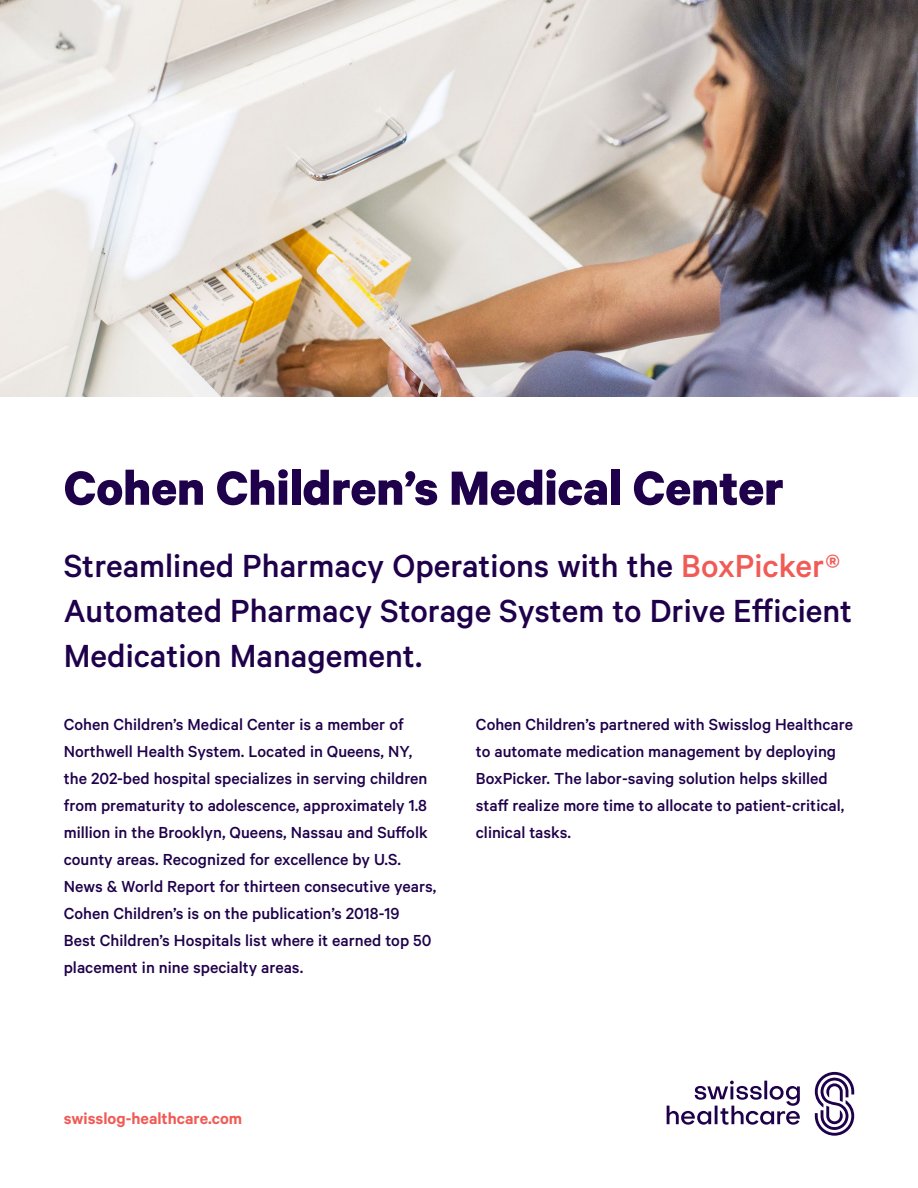
<style>
.page{position:relative;width:918px;height:1188px;background:#fff}
.page>*{position:absolute;margin:0;border:0;box-sizing:border-box;transform-origin:0 0}
._01_SL_ED_Headline_1{font:700 54px "Calibre";color:#1f004b}
._01_SL_ED_Headline_1-2{font:500 36px/45px "Calibre";color:#1f004b}
._03_SL_ED_Copy_purpl{font:500 18px/27px "Calibre";color:#1f004b}
.t1{font:600 18px "Calibre";color:#f15b55}
.s1{color:#f15b55}
</style>
<div class="page">
<svg style="left:667px;top:1081px;width:133px;height:44px"></svg>
<svg style="left:815px;top:1072px;width:39px;height:64px"></svg>
<img style="left:0;top:0;width:918px;height:397px">
<p class="_01_SL_ED_Headline_1" style="left:64px;top:455px;width:722px">Cohen Children’s Medical Center</p>
<p class="_01_SL_ED_Headline_1-2" style="left:64px;top:542px;width:790px">Streamlined Pharmacy Operations with the <span class="s1">BoxPicker®<br></span>Automated Pharmacy Storage System to Drive Efficient<br>Medication Management.</p>
<p class="_03_SL_ED_Copy_purpl" style="left:64px;top:710px;width:374px">Cohen Children’s Medical Center is a member of Northwell Health System. Located in Queens, NY, the 202-bed hospital specializes in serving children from prematurity to adolescence, approximately 1.8 million in the Brooklyn, Queens, Nassau and Suffolk county areas. Recognized for excellence by U.S.<br>News &amp; World Report for thirteen consecutive years, Cohen Children’s is on the publication’s 2018-19<br>Best Children’s Hospitals list where it earned top 50 placement in nine specialty areas.</p>
<p class="_03_SL_ED_Copy_purpl" style="left:476px;top:710px;width:379px">Cohen Children’s partnered with Swisslog Healthcare to automate medication management by deploying BoxPicker. The labor-saving solution helps skilled staff realize more time to allocate to patient-critical, clinical tasks.</p>
<p class="t1" style="left:64px;top:1108px;width:180px">swisslog-healthcare.com</p>
</div>
